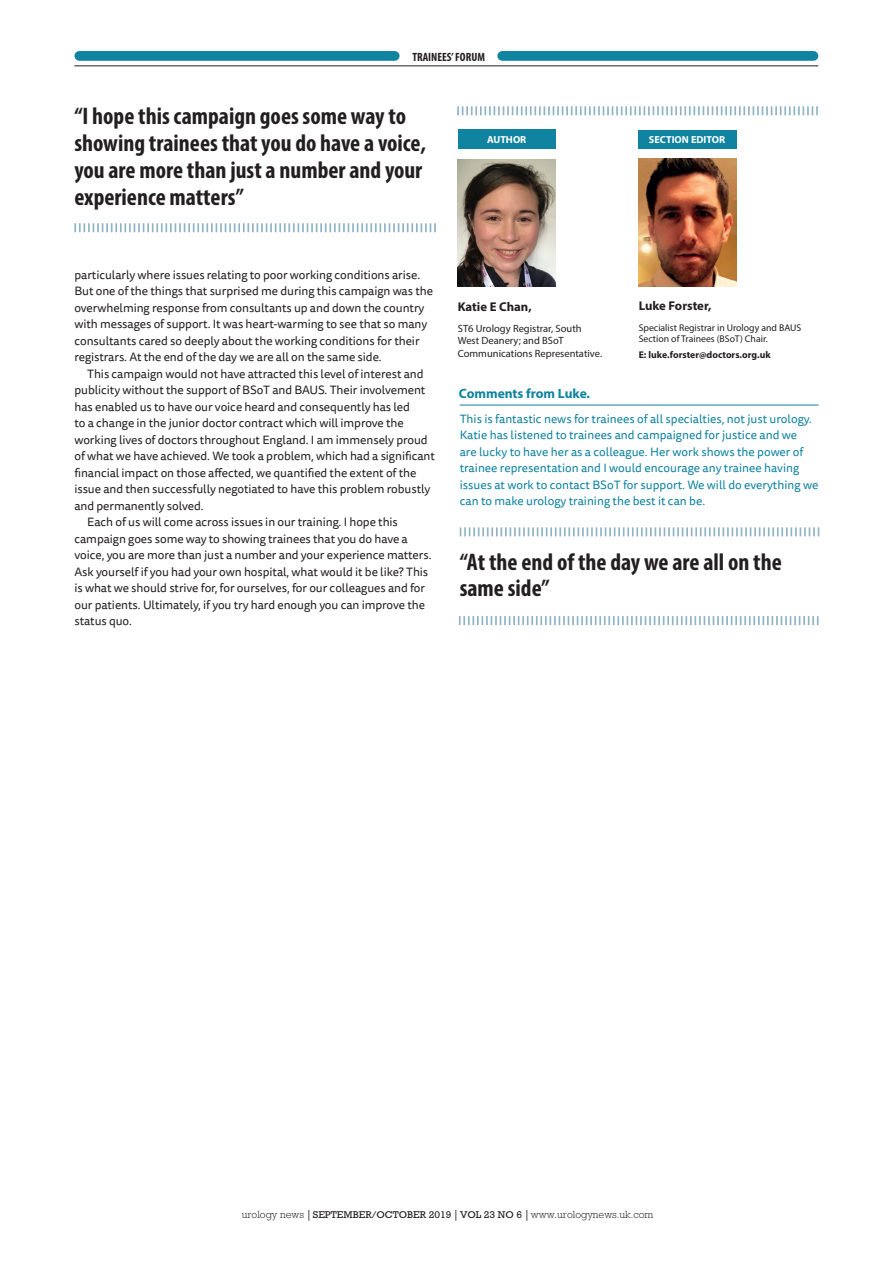
<style>
.page{position:relative;width:893px;height:1263px;background:#fff}
.page>*{position:absolute;margin:0;border:0;box-sizing:border-box;transform-origin:0 0}
.feature_Quote{font:700 condensed 24px/27px "Myriad Pro";color:#231f20}
.profesh_dev_subhead{font:700 13.5px "Myriad Pro";color:#0f83a0}
.feature_Author_name{font:700 12.75px "Myriad Pro";color:#231f20}
.feature_Body_Indent{font:12px/16.5px "Tisa Sans Pro";letter-spacing:-.005em;color:#231f20}
.feature_body_no_inde{font:12px/16.5px "Tisa Sans Pro";color:#0f83a0}
.t1{font:700 condensed 12px "Myriad Pro";color:#231f20}
.feature_author_bioda{font:10.5px/12.6px "Myriad Pro";color:#231f20}
.t2{font:300 10.5px "Rockwell";color:#231f20}
.t3{font:700 10.2px "Myriad Pro";color:#fff}
.feature_author_bioda-2{font:9.75px/11.7px "Myriad Pro";color:#231f20}
.feature_Author_conta{font:700 9.75px "Myriad Pro";color:#231f20}
.s1{font-family:"Adobe Caslon Pro";font-weight:700}
.s2{font-weight:400;font-size:10.05px}
</style>
<div class="page">
<div style="left:638px;top:130px;width:98px;height:18px;background:#0f83a0"></div>
<img style="left:458px;top:159px;width:98px;height:128px">
<img style="left:639px;top:159px;width:97px;height:127px">
<div style="left:458px;top:130px;width:98px;height:19px;background:#0f83a0"></div>
<svg style="left:457px;top:106px;width:361px;height:9px"></svg>
<svg style="left:460px;top:527px;width:359px;height:9px"></svg>
<svg style="left:74px;top:223px;width:362px;height:9px"></svg>
<svg style="left:459px;top:616px;width:360px;height:9px"></svg>
<hr style="left:460px;top:405px;width:359px;height:1px;background:#0f83a0">
<hr style="left:74px;top:66px;width:744px;height:1px;background:#231f20">
<div style="left:79px;top:51px;width:316px;height:10px;background:#0f83a0"></div>
<div style="left:502px;top:51px;width:311px;height:10px;background:#0f83a0"></div>
<p class="t1" style="left:412px;top:49px;width:74px">TRAINEES’ FORUM</p>
<p class="feature_Quote" style="left:74px;top:102px;width:353px">“I hope this campaign goes some way to showing trainees that you do have a voice, you are more than just a number and your experience matters”</p>
<p class="t3" style="left:487px;top:133px;width:41px">AUTHOR</p>
<p class="t3" style="left:649px;top:133px;width:78px">SECTION EDITOR</p>
<p class="feature_Body_Indent" style="left:74px;top:266px;width:360px">particularly where issues relating to poor working conditions arise.<br>But one of the things that surprised me during this campaign was the overwhelming response from consultants up and down the country with messages of support. It was heart-warming to see that so many consultants cared so deeply about the working conditions for their registrars. At the end of the day we are all on the same side.</p>
<p class="feature_Body_Indent" style="left:74px;top:365px;width:362px;text-indent:13px">This campaign would not have attracted this level of interest and publicity without the support of BSoT and BAUS. Their involvement has enabled us to have our voice heard and consequently has led<br>to a change in the junior doctor contract which will improve the working lives of doctors throughout England. I am immensely proud of what we have achieved. We took a problem, which had a significant financial impact on those affected, we quantified the extent of the issue and then successfully negotiated to have this problem robustly and permanently solved.</p>
<p class="feature_Body_Indent" style="left:74px;top:514px;width:359px;text-indent:13px">Each of us will come across issues in our training. I hope this campaign goes some way to showing trainees that you do have a voice, you are more than just a number and your experience matters.<br>Ask yourself if you had your own hospital, what would it be like? This is what we should strive for, for ourselves, for our colleagues and for our patients. Ultimately, if you try hard enough you can improve the status quo.</p>
<p class="feature_Author_name" style="left:458px;top:298px;width:75px">Katie E Chan,</p>
<p class="feature_author_bioda" style="left:458px;top:322px;width:146px">ST6 Urology Registrar, South<br>West Deanery; and BSoT<br>Communications Representative.</p>
<p class="profesh_dev_subhead" style="left:459px;top:385px;width:133px">Comments from Luke.</p>
<p class="feature_Author_name" style="left:639px;top:298px;width:74px">Luke Forster,</p>
<p class="feature_author_bioda-2" style="left:639px;top:321px;width:164px">Specialist Registrar in Urology and BAUS<br>Section of Trainees (BSoT) Chair.</p>
<p class="feature_Author_conta" style="left:639px;top:349px;width:133px">E: luke.forster@doctors.org.uk</p>
<p class="feature_body_no_inde" style="left:460px;top:410px;width:360px">This is fantastic news for trainees of all specialties, not just urology.<br>Katie has listened to trainees and campaigned for justice and we<br>are lucky to have her as a colleague. Her work shows the power of trainee representation and I would encourage any trainee having issues at work to contact BSoT for support. We will do everything we can to make urology training the best it can be.</p>
<p class="feature_Quote" style="left:460px;top:549px;width:324px;line-height:25.5px">“At the end of the day we are all on the same side”</p>
<p class="t2" style="left:242px;top:1208px;width:413px">urology news <span class="s1">|</span> <span class="s2">SEPTEMBER/OCTOBER 2019</span> <span class="s1">|</span> <span class="s2">VOL 23 NO 6</span> <span class="s1">|</span> www.urologynews.uk.com</p>
</div>
